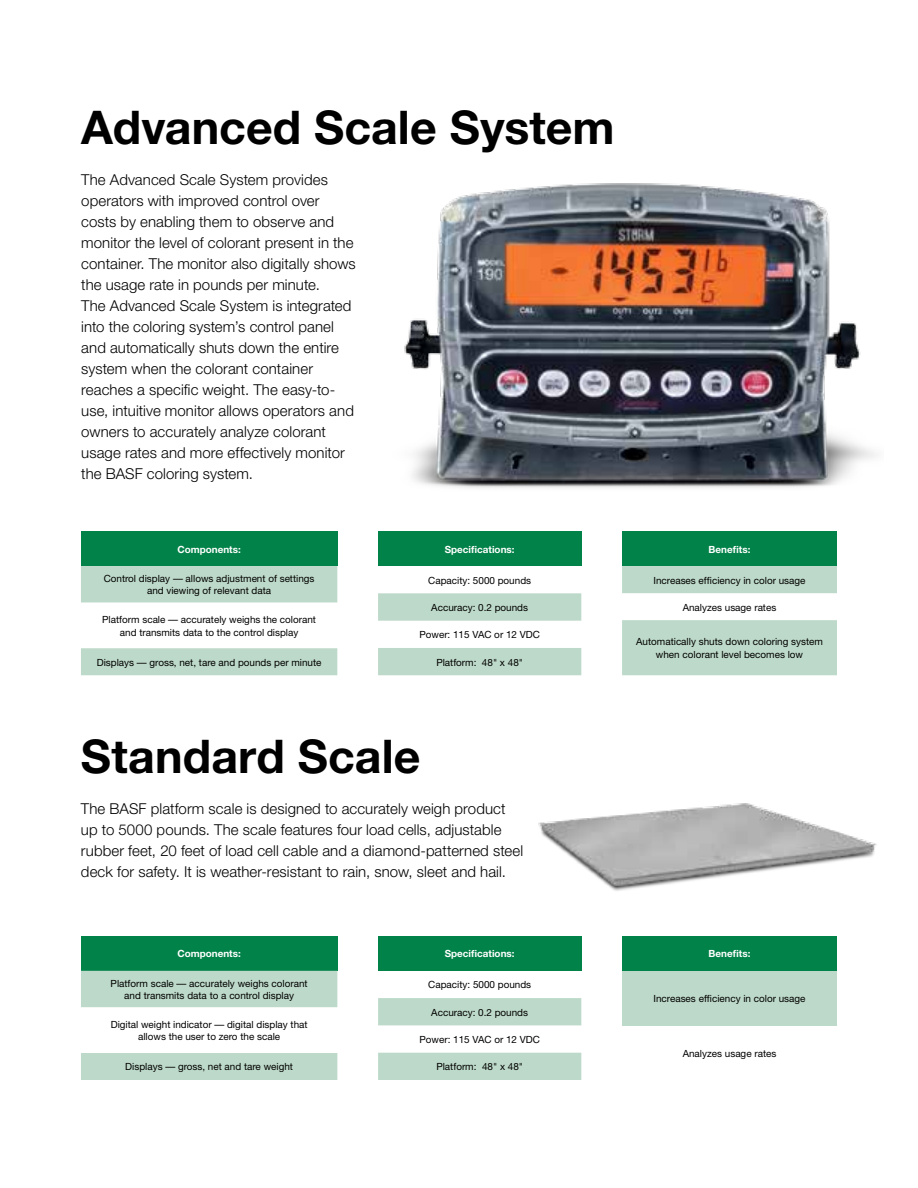
<style>
.page{position:relative;width:918px;height:1188px;background:#fff}
.page>*{position:absolute;margin:0;border:0;box-sizing:border-box;transform-origin:0 0}
.t1{font:700 46.5px "Helvetica Neue";color:#000}
.t2{font:300 15px/21px "Helvetica Neue";letter-spacing:.005em;color:#000}
.t3{font:9.9px/12.5px "Helvetica Neue";color:#000;text-align:center}
.t4{font:700 9.9px "Helvetica Neue";color:#fff}
</style>
<div class="page">
<img style="left:404px;top:183px;width:472px;height:305px">
<div style="left:81px;top:532px;width:256px;height:34px;background:#008248"></div>
<svg style="left:81px;top:566px;width:256px;height:109px"></svg>
<div style="left:378px;top:532px;width:203px;height:34px;background:#008248"></div>
<svg style="left:378px;top:593px;width:203px;height:82px"></svg>
<div style="left:622px;top:532px;width:215px;height:34px;background:#008248"></div>
<svg style="left:622px;top:566px;width:215px;height:109px"></svg>
<img style="left:538px;top:803px;width:339px;height:88px">
<div style="left:81px;top:936px;width:256px;height:35px;background:#008248"></div>
<svg style="left:81px;top:971px;width:256px;height:109px"></svg>
<div style="left:378px;top:936px;width:203px;height:35px;background:#008248"></div>
<svg style="left:378px;top:998px;width:203px;height:82px"></svg>
<div style="left:622px;top:936px;width:215px;height:35px;background:#008248"></div>
<div style="left:622px;top:971px;width:215px;height:54px;background:#bdd9c9"></div>
<h1 class="t1" style="left:81px;top:99px;width:535px">Advanced Scale System</h1>
<p class="t2" style="left:81px;top:169px;width:276px">The Advanced Scale System provides operators with improved control over costs by enabling them to observe and monitor the level of colorant present in the container. The monitor also digitally shows the usage rate in pounds per minute.<br>The Advanced Scale System is integrated into the coloring system’s control panel and automatically shuts down the entire system when the colorant container reaches a specific weight. The easy-to&shy;use, intuitive monitor allows operators and owners to accurately analyze colorant usage rates and more effectively monitor the BASF coloring system.</p>
<p class="t4" style="left:177px;top:543px;width:65px">Components:</p>
<p class="t3" style="left:104px;top:572px;width:212px">Control display — allows adjustment of settings and viewing of relevant data</p>
<p class="t3" style="left:102px;top:613px;width:215px">Platform scale — accurately weighs the colorant and transmits data to the control display</p>
<p class="t3" style="left:97px;top:656px;width:226px">Displays — gross, net, tare and pounds per minute</p>
<p class="t4" style="left:445px;top:543px;width:71px">Specifications:</p>
<p class="t3" style="left:428px;top:574px;width:104px">Capacity: 5000 pounds</p>
<p class="t3" style="left:431px;top:601px;width:98px">Accuracy: 0.2 pounds</p>
<p class="t3" style="left:419px;top:628px;width:122px">Power: 115 VAC or 12 VDC</p>
<p class="t3" style="left:436px;top:656px;width:88px">Platform: 48" x 48"</p>
<p class="t4" style="left:709px;top:543px;width:43px">Benefits:</p>
<p class="t3" style="left:654px;top:574px;width:153px">Increases efficiency in color usage</p>
<p class="t3" style="left:683px;top:601px;width:95px">Analyzes usage rates</p>
<p class="t3" style="left:636px;top:636px;width:188px">Automatically shuts down coloring system when colorant level becomes low</p>
<h1 class="t1" style="left:81px;top:728px;width:341px">Standard Scale</h1>
<p class="t2" style="left:81px;top:798px;width:444px">The BASF platform scale is designed to accurately weigh product up to 5000 pounds. The scale features four load cells, adjustable rubber feet, 20 feet of load cell cable and a diamond-patterned steel deck for safety. It is weather-resistant to rain, snow, sleet and hail.</p>
<p class="t4" style="left:177px;top:948px;width:65px">Components:</p>
<p class="t3" style="left:111px;top:977px;width:199px">Platform scale — accurately weighs colorant and transmits data to a control display</p>
<p class="t3" style="left:111px;top:1018px;width:198px">Digital weight indicator — digital display that allows the user to zero the scale</p>
<p class="t3" style="left:125px;top:1061px;width:169px">Displays — gross, net and tare weight</p>
<p class="t4" style="left:445px;top:948px;width:71px">Specifications:</p>
<p class="t3" style="left:428px;top:978px;width:104px">Capacity: 5000 pounds</p>
<p class="t3" style="left:431px;top:1006px;width:98px">Accuracy: 0.2 pounds</p>
<p class="t3" style="left:419px;top:1033px;width:122px">Power: 115 VAC or 12 VDC</p>
<p class="t3" style="left:436px;top:1060px;width:88px">Platform: 48" x 48"</p>
<p class="t4" style="left:709px;top:948px;width:43px">Benefits:</p>
<p class="t3" style="left:654px;top:992px;width:153px">Increases efficiency in color usage</p>
<p class="t3" style="left:683px;top:1047px;width:95px">Analyzes usage rates</p>
</div>
